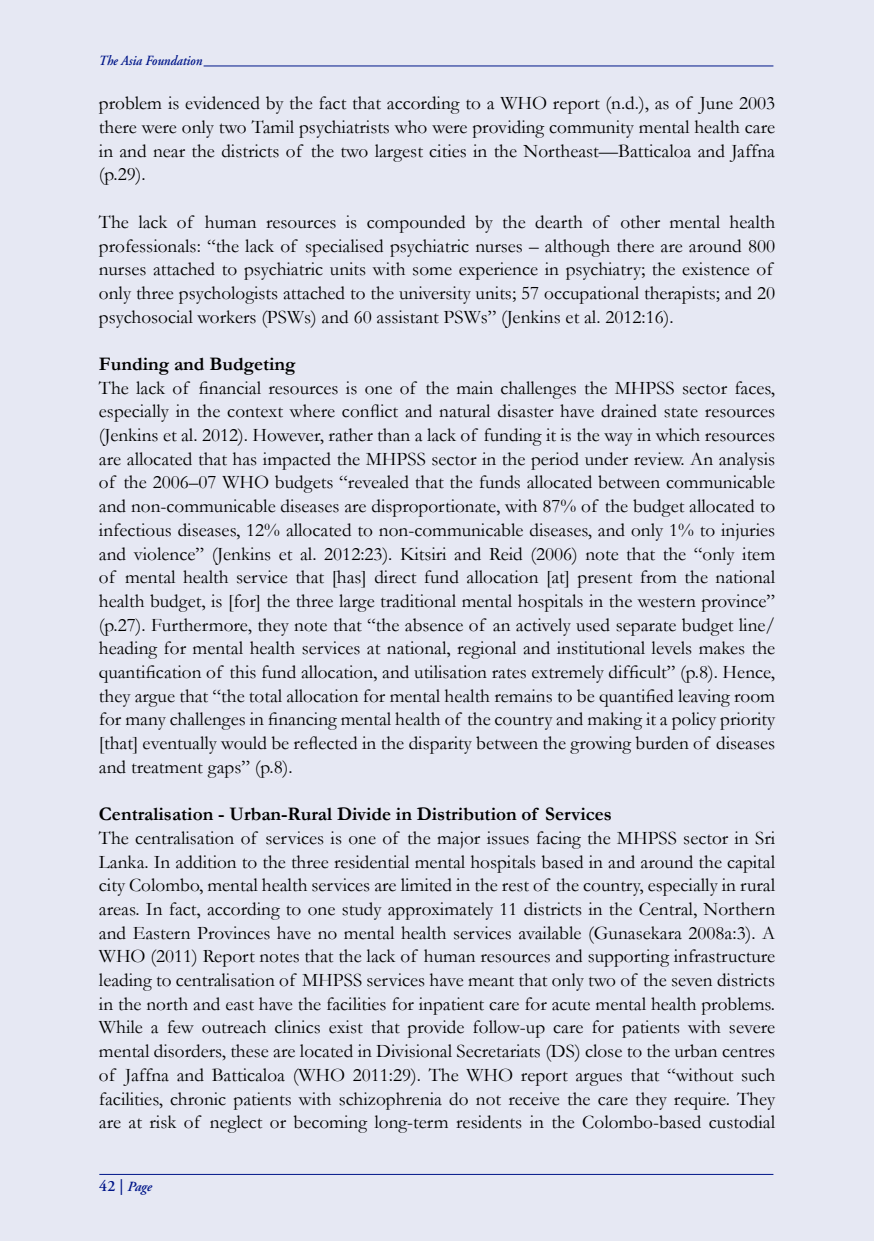
<style>
.page{position:relative;width:874px;height:1241px;background:#fff}
.page>*{position:absolute;margin:0;border:0;box-sizing:border-box;transform-origin:0 0}
.t1{font:19.25px/23.6px "Garamond";color:#000;text-align:justify}
.t2{font:700 19.25px "Garamond";color:#000}
.t3{font:italic 600 14px "Adobe Garamond";color:#001689;scale:.9 1}
.t4{font:italic 600 14px "Adobe Garamond";color:#001689}
.s1{font-style:normal;font-size:15.75px}
</style>
<div class="page">
<div style="left:0;top:0;width:873px;height:1240px;background:#e6e8f3"></div>
<hr style="left:99px;top:1173px;width:674px;height:1px;background:#001689">
<hr style="left:203px;top:65px;width:570px;height:1px;background:#001689">
<p class="t3" style="left:99px;top:52px;width:116px">The Asia Foundation</p>
<p class="t1" style="left:99px;top:91px;width:677px">problem is evidenced by the fact that according to a WHO report (n.d.), as of June 2003 there were only two Tamil psychiatrists who were providing community mental health care in and near the districts of the two largest cities in the Northeast—Batticaloa and Jaffna (p.29).</p>
<p class="t1" style="left:99px;top:210px;width:677px;text-align:left">The lack of human resources is compounded by the dearth of other mental health professionals: “the lack of specialised psychiatric nurses – although there are around 800 nurses attached to psychiatric units with some experience in psychiatry; the existence of only three psychologists attached to the university units; 57 occupational therapists; and 20 psychosocial workers (PSWs) and 60 assistant PSWs” (Jenkins et al. 2012:16).</p>
<p class="t2" style="left:99px;top:352px;width:198px">Funding and Budgeting</p>
<p class="t1" style="left:99px;top:375px;width:677px">The lack of financial resources is one of the main challenges the MHPSS sector faces, especially in the context where conflict and natural disaster have drained state resources (Jenkins et al. 2012). However, rather than a lack of funding it is the way in which resources are allocated that has impacted the MHPSS sector in the period under review. An analysis of the 2006–07 WHO budgets “revealed that the funds allocated between communicable and non-communicable diseases are disproportionate, with 87% of the budget allocated to infectious diseases, 12% allocated to non-communicable diseases, and only 1% to injuries and violence” (Jenkins et al. 2012:23). Kitsiri and Reid (2006) note that the “only item of mental health service that [has] direct fund allocation [at] present from the national health budget, is [for] the three large traditional mental hospitals in the western province” (p.27). Furthermore, they note that “the absence of an actively used separate budget line/ heading for mental health services at national, regional and institutional levels makes the quantification of this fund allocation, and utilisation rates extremely difficult” (p.8). Hence, they argue that “the total allocation for mental health remains to be quantified leaving room for many challenges in financing mental health of the country and making it a policy priority [that] eventually would be reflected in the disparity between the growing burden of diseases and treatment gaps” (p.8).</p>
<p class="t2" style="left:99px;top:802px;width:514px">Centralisation - Urban-Rural Divide in Distribution of Services</p>
<p class="t1" style="left:99px;top:825px;width:677px">The centralisation of services is one of the major issues facing the MHPSS sector in Sri Lanka. In addition to the three residential mental hospitals based in and around the capital city Colombo, mental health services are limited in the rest of the country, especially in rural areas. In fact, according to one study approximately 11 districts in the Central, Northern and Eastern Provinces have no mental health services available (Gunasekara 2008a:3). A WHO (2011) Report notes that the lack of human resources and supporting infrastructure leading to centralisation of MHPSS services have meant that only two of the seven districts in the north and east have the facilities for inpatient care for acute mental health problems.<br>While a few outreach clinics exist that provide follow-up care for patients with severe mental disorders, these are located in Divisional Secretariats (DS) close to the urban centres of Jaffna and Batticaloa (WHO 2011:29). The WHO report argues that “without such facilities, chronic patients with schizophrenia do not receive the care they require. They are at risk of neglect or becoming long-term residents in the Colombo-based custodial</p>
<p class="t4" style="left:99px;top:1178px;width:54px"><span class="s1">42 |</span> Page</p>
</div>
